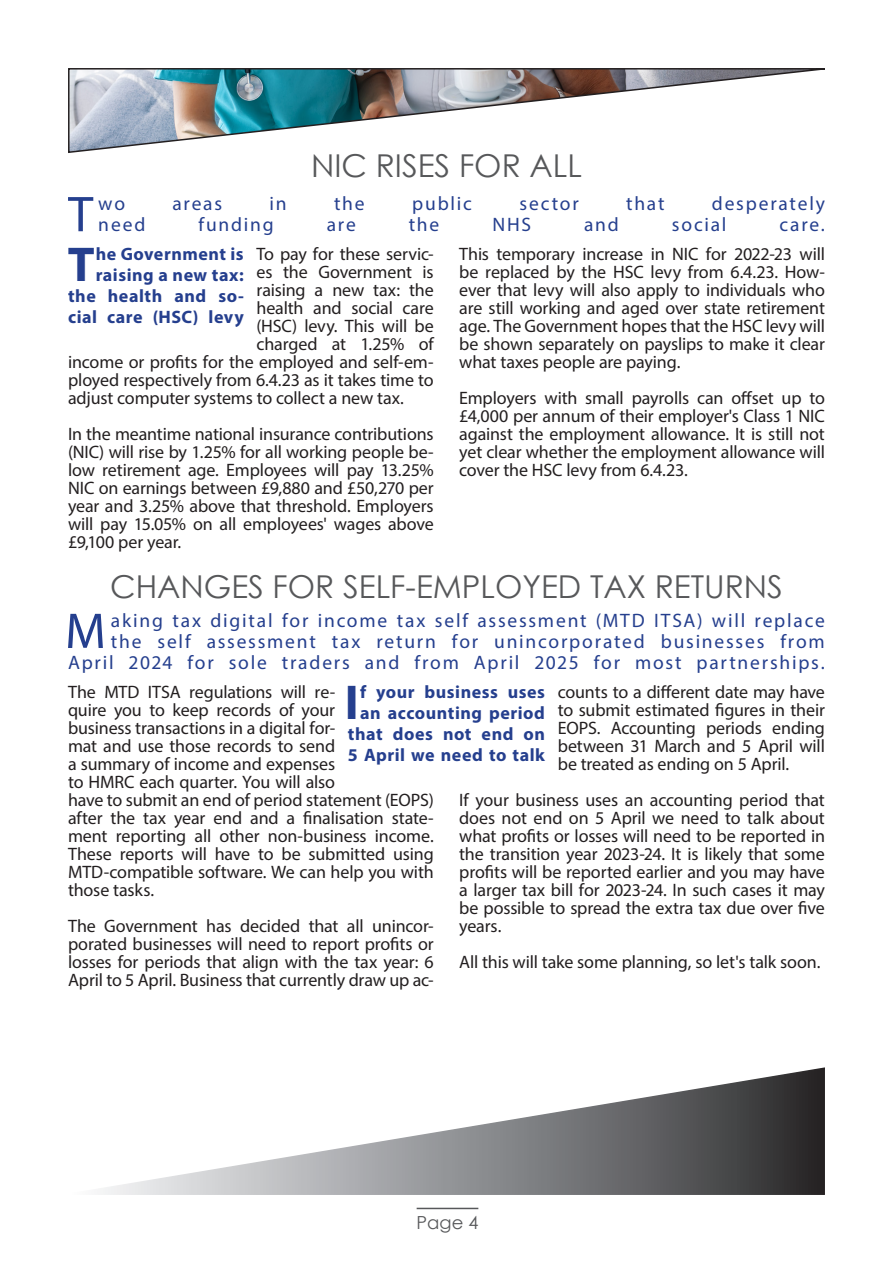
<style>
.page{position:relative;width:893px;height:1263px;background:#fff}
.page>*{position:absolute;margin:0;border:0;box-sizing:border-box;transform-origin:0 0}
.t1{font:50.7px "Myriad Pro";color:#253f8e}
.t2{font:700 49.2px "Myriad Pro";color:#253f8e}
.t3{font:31.5px "Century Gothic";color:#57585a}
.t4{font:19.5px/21px "Myriad Pro";letter-spacing:.095em;color:#253f8e;text-align:right}
.t5{font:18px/18px "Myriad Pro";letter-spacing:-.01em;color:#231f20;text-align:justify}
.t6{font:700 18px/21px "Myriad Pro";letter-spacing:.03em;color:#253f8e;text-align:right}
.t7{font:18px "Century Gothic";color:#57585a}
</style>
<div class="page">
<hr style="left:417px;top:1208px;width:61px;height:1px;background:#57585a">
<img style="left:68px;top:68px;width:757px;height:85px">
<svg style="left:100px;top:1067px;width:725px;height:128px"></svg>
<p class="t3" style="left:311px;top:143px;width:272px">NIC RISES FOR ALL</p>
<p class="t1" style="left:68px;top:183px;width:27px">T</p>
<p class="t4" style="left:98px;top:193px;width:28px">wo</p>
<p class="t4" style="left:173px;top:193px;width:51px">areas</p>
<p class="t4" style="left:270px;top:193px;width:19px">in</p>
<p class="t4" style="left:334px;top:193px;width:32px">the</p>
<p class="t4" style="left:412px;top:193px;width:61px">public</p>
<p class="t4" style="left:519px;top:193px;width:61px">sector</p>
<p class="t4" style="left:626px;top:193px;width:40px">that</p>
<p class="t4" style="left:712px;top:193px;width:115px">desperately</p>
<p class="t4" style="left:98px;top:214px;width:49px">need</p>
<p class="t4" style="left:198px;top:214px;width:77px">funding</p>
<p class="t4" style="left:327px;top:214px;width:31px">are</p>
<p class="t4" style="left:409px;top:214px;width:32px">the</p>
<p class="t4" style="left:492px;top:214px;width:40px">NHS</p>
<p class="t4" style="left:584px;top:214px;width:36px">and</p>
<p class="t4" style="left:672px;top:214px;width:56px">social</p>
<p class="t4" style="left:780px;top:214px;width:47px">care.</p>
<p class="t5" style="left:257px;top:245px;width:179px">To pay for these servic-</p>
<p class="t5" style="left:257px;top:263px;width:179px">es the Government is</p>
<p class="t5" style="left:257px;top:281px;width:179px">raising a new tax: the</p>
<p class="t5" style="left:257px;top:299px;width:179px">health and social care</p>
<p class="t5" style="left:257px;top:317px;width:179px">(HSC) levy. This will be</p>
<p class="t5" style="left:257px;top:335px;width:179px">charged at 1.25% of</p>
<p class="t5" style="left:68px;top:353px;width:367px">income or profits for the employed and self-em-</p>
<p class="t5" style="left:68px;top:371px;width:367px">ployed respectively from 6.4.23 as it takes time to</p>
<p class="t5" style="left:68px;top:389px;width:337px">adjust computer systems to collect a new tax.</p>
<p class="t5" style="left:68px;top:425px;width:367px">In the meantime national insurance contributions (NIC) will rise by 1.25% for all working people be&shy;low retirement age. Employees will pay 13.25% NIC on earnings between £9,880 and £50,270 per year and 3.25% above that threshold. Employers will pay 15.05% on all employees' wages above £9,100 per year.</p>
<p class="t6" style="left:68px;top:243px;width:177px">he Government is raising a new tax: the health and so&shy;cial care (HSC) levy</p>
<h2 class="t2" style="left:67px;top:232px;width:28px">T</h2>
<p class="t5" style="left:459px;top:245px;width:367px">This temporary increase in NIC for 2022-23 will be replaced by the HSC levy from 6.4.23. How&shy;ever that levy will also apply to individuals who are still working and aged over state retirement age. The Government hopes that the HSC levy will be shown separately on payslips to make it clear what taxes people are paying.</p>
<p class="t5" style="left:459px;top:389px;width:367px">Employers with small payrolls can offset up to £4,000 per annum of their employer's Class 1 NIC against the employment allowance. It is still not yet clear whether the employment allowance will cover the HSC levy from 6.4.23.</p>
<p class="t3" style="left:110px;top:564px;width:674px">CHANGES FOR SELF-EMPLOYED TAX RETURNS</p>
<p class="t4" style="left:68px;top:610px;width:758px">aking tax digital for income tax self assessment (MTD ITSA) will replace<br>the self assessment tax return for unincorporated businesses from<br>April 2024 for sole traders and from April 2025 for most partnerships.</p>
<p class="t2" style="left:345px;top:670px;width:16px">I</p>
<p class="t1" style="left:65px;top:600px;width:42px">M</p>
<p class="t6" style="left:348px;top:681px;width:199px">f your business uses an accounting period that does not end on<br>5 April we need to talk</p>
<p class="t5" style="left:558px;top:683px;width:269px">counts to a different date may have to submit estimated figures in their EOPS. Accounting periods ending between 31 March and 5 April will be treated as ending on 5 April.</p>
<p class="t5" style="left:459px;top:791px;width:367px">If your business uses an accounting period that does not end on 5 April we need to talk about what profits or losses will need to be reported in the transition year 2023-24. It is likely that some profits will be reported earlier and you may have a larger tax bill for 2023-24. In such cases it may be possible to spread the extra tax due over five years.</p>
<p class="t5" style="left:459px;top:953px;width:363px">All this will take some planning, so let's talk soon.</p>
<p class="t5" style="left:68px;top:683px;width:367px;text-align:left">The MTD ITSA regulations will re-<br>quire you to keep records of your<br>business transactions in a digital for-<br>mat and use those records to send<br>a summary of income and expenses<br>to HMRC each quarter. You will also<br>have to submit an end of period statement (EOPS) after the tax year end and a finalisation state&shy;ment reporting all other non-business income.<br>These reports will have to be submitted using MTD-compatible software. We can help you with those tasks.</p>
<p class="t5" style="left:68px;top:917px;width:367px">The Government has decided that all unincor&shy;porated businesses will need to report profits or losses for periods that align with the tax year: 6<br>April to 5 April. Business that currently draw up ac-</p>
<p class="t7" style="left:417px;top:1210px;width:63px">Page 4</p>
</div>
